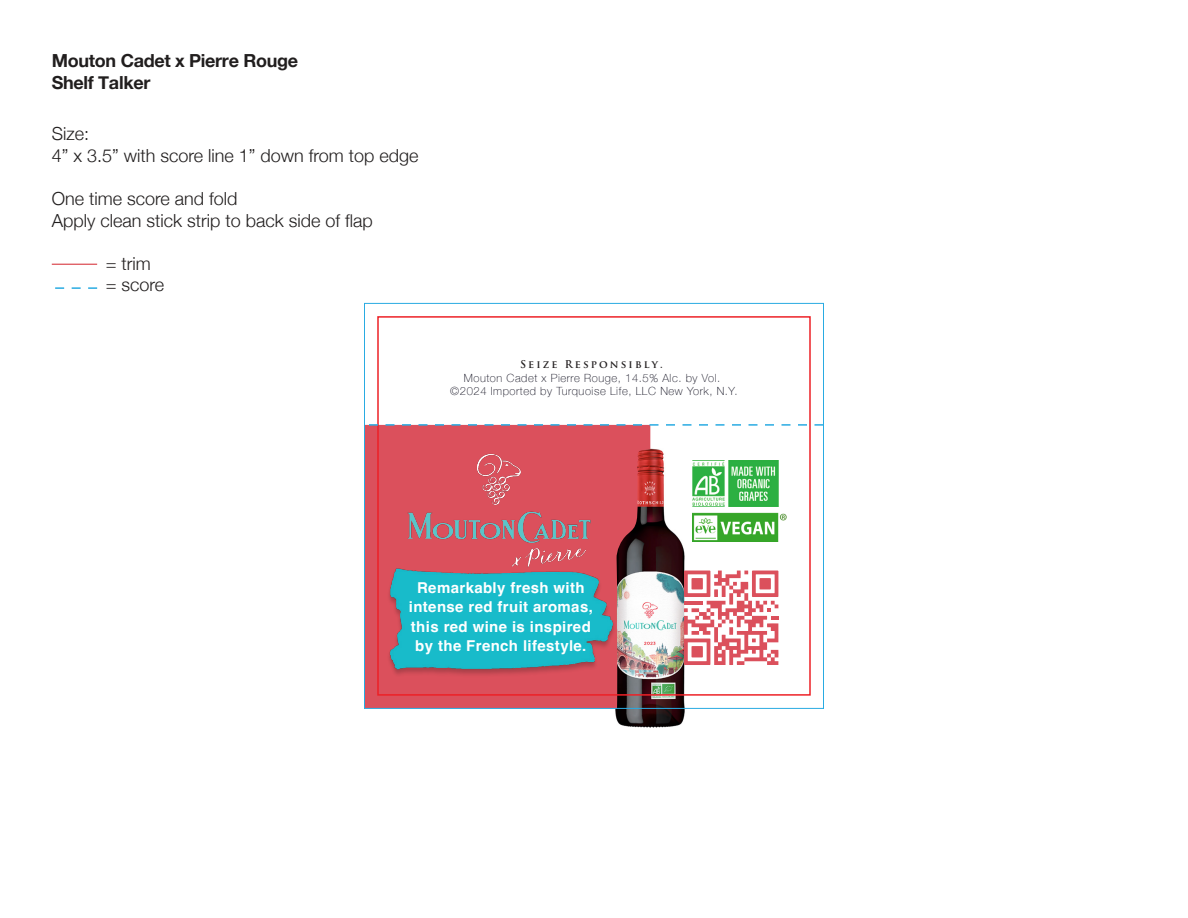
<style>
.page{position:relative;width:1188px;height:918px;background:#fff}
.page>*{position:absolute;margin:0;border:0;box-sizing:border-box;transform-origin:0 0}
.t1{font:300 18px/21.6px "Helvetica Neue";color:#211e1e}
.t2{font:700 18px/21.6px "Helvetica Neue";letter-spacing:-.015em;color:#211e1e}
.t3{font:700 15px/19.5px "Helvetica";letter-spacing:.025em;color:#fff;text-align:center}
.t4{font:100 11.25px/13.5px "Helvetica Neue";letter-spacing:.05em;color:#0d0c1c;text-align:center}
.t5{font:700 10.5px "Trajan Pro";letter-spacing:.2em;color:#231f20}
</style>
<div class="page">
<img style="left:615px;top:446px;width:80px;height:282px">
<svg style="left:684px;top:570px;width:94px;height:95px"></svg>
<svg style="left:366px;top:426px;width:284px;height:281px;fill:#db505c"></svg>
<img style="left:692px;top:513px;width:95px;height:29px">
<img style="left:692px;top:460px;width:86px;height:47px">
<img style="left:371px;top:558px;width:257px;height:121px">
<img style="left:403px;top:426px;width:192px;height:169px">
<div style="left:377px;top:316px;width:434px;height:380px;border:2px solid #ed2026"></div>
<svg style="left:366px;top:424px;width:456px;height:2px"></svg>
<hr style="left:52px;top:264px;width:45px;height:1px;background:#d3232b">
<svg style="left:55px;top:287px;width:42px;height:2px"></svg>
<p class="t2" style="left:52px;top:50px;width:248px">Mouton Cadet x Pierre Rouge<br>Shelf Talker</p>
<p class="t1" style="left:52px;top:122px;width:368px">Size:<br>4” x 3.5” with score line 1” down from top edge</p>
<p class="t1" style="left:52px;top:187px;width:323px">One time score and fold<br>Apply clean stick strip to back side of flap</p>
<p class="t1" style="left:106px;top:251px;width:60px">= trim = score</p>
<p class="t5" style="left:520px;top:358px;width:144px">Seize Responsibly.</p>
<p class="t4" style="left:450px;top:370px;width:289px">Mouton Cadet x Pierre Rouge, 14.5% Alc. by Vol. ©2024 Imported by Turquoise Life, LLC New York, N.Y.</p>
<p class="t3" style="left:409px;top:579px;width:186px">Remarkably fresh with intense red fruit aromas, this red wine is inspired by the French lifestyle.</p>
</div>
